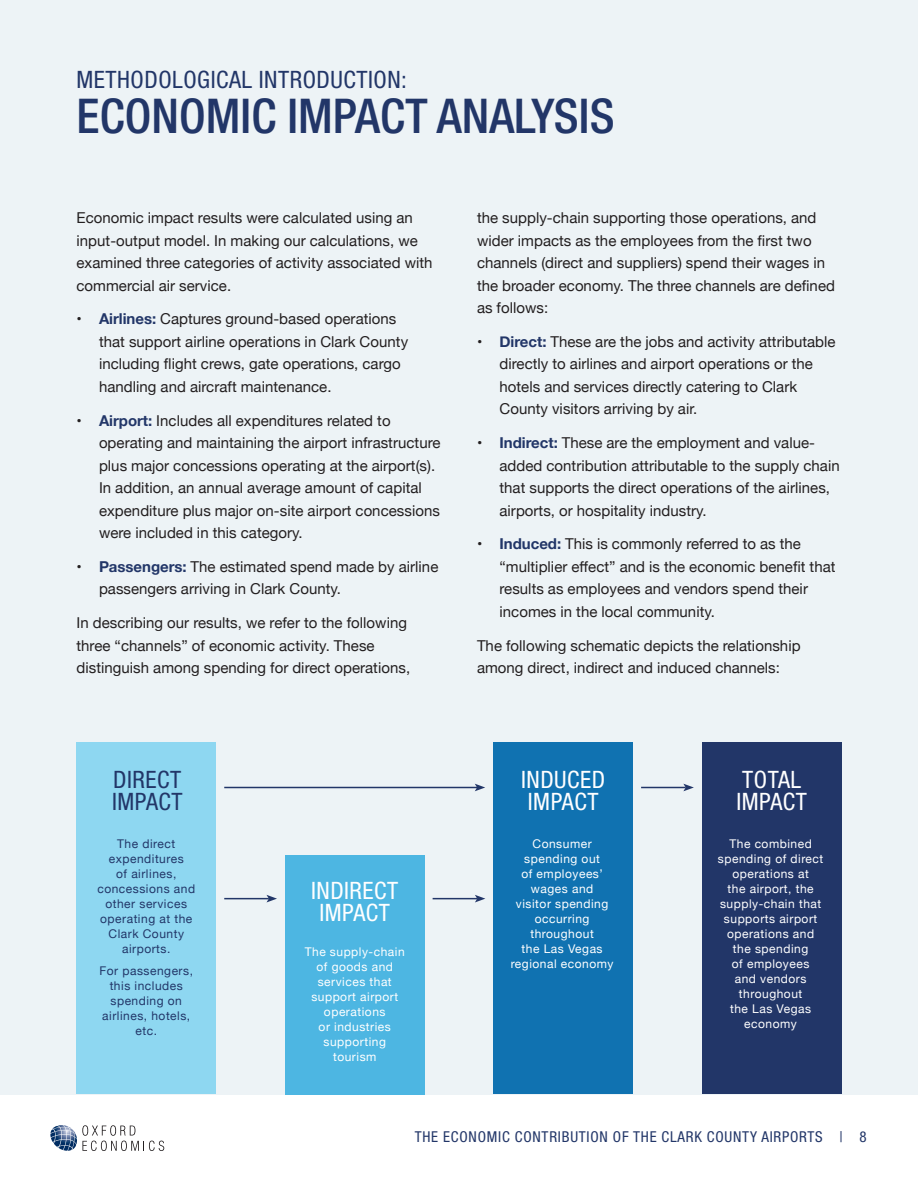
<style>
.page{position:relative;width:918px;height:1188px;background:#fff}
.page>*{position:absolute;margin:0;border:0;box-sizing:border-box;transform-origin:0 0}
.t1{font:500 condensed 48px "Helvetica Neue LT Std";color:#223668}
.Figure_Text{font:condensed 24px/22.5px "Helvetica Neue LT Std";letter-spacing:.02em;color:#223668}
.Figure_Text-2{font:condensed 24px/22.5px "Helvetica Neue LT Std";letter-spacing:.02em;color:#fff}
.Normal_no_Indent{font:15px/22.5px "Helvetica Neue";letter-spacing:.005em;color:#231f20}
.t2{font:condensed 15px "Helvetica Neue LT Std";letter-spacing:.05em;color:#223668}
.Figure_Text-3{font:12px/15px "Helvetica Neue";letter-spacing:.045em;color:#fff;text-align:center}
.Figure_Text-4{font:12px/15px "Helvetica Neue";letter-spacing:.045em;color:#223668;text-align:center}
.s1{font-weight:700;color:#223668}
</style>
<div class="page">
<svg style="left:50px;top:1125px;width:114px;height:26px"></svg>
<hr style="left:0;top:1094px;width:918px;height:1px;background:#223668">
<div style="left:0;top:0;width:918px;height:1094px;background:#edf3f6"></div>
<div style="left:76px;top:742px;width:140px;height:352px;background:#8ed7f1"></div>
<div style="left:285px;top:855px;width:139px;height:239px;background:#4db6e2"></div>
<div style="left:494px;top:742px;width:139px;height:352px;background:#1072b1"></div>
<div style="left:702px;top:742px;width:140px;height:352px;background:#223668"></div>
<hr style="left:224px;top:787px;width:253px;height:1px;background:#223668">
<svg style="left:475px;top:784px;width:10px;height:7px"></svg>
<hr style="left:224px;top:898px;width:45px;height:1px;background:#223668">
<svg style="left:267px;top:895px;width:10px;height:7px"></svg>
<hr style="left:433px;top:898px;width:44px;height:1px;background:#223668">
<svg style="left:475px;top:895px;width:10px;height:7px"></svg>
<hr style="left:641px;top:787px;width:45px;height:1px;background:#223668">
<svg style="left:683px;top:784px;width:11px;height:7px"></svg>
<p class="Figure_Text" style="left:76px;top:68px;width:332px">METHODOLOGICAL INTRODUCTION:</p>
<p class="t1" style="left:76px;top:88px;width:540px">ECONOMIC IMPACT ANALYSIS</p>
<p class="Normal_no_Indent" style="left:76px;top:207px;width:358px">Economic impact results were calculated using an input-output model. In making our calculations, we examined three categories of activity associated with commercial air service.</p>
<p class="Normal_no_Indent" style="left:99px;top:309px;width:311px;text-indent:-22px">• <span class="s1">Airlines:</span> Captures ground-based operations that support airline operations in Clark County including flight crews, gate operations, cargo handling and aircraft maintenance.</p>
<p class="Normal_no_Indent" style="left:99px;top:410px;width:343px;text-indent:-22px">• <span class="s1">Airport:</span> Includes all expenditures related to operating and maintaining the airport infrastructure plus major concessions operating at the airport(s).<br>In addition, an annual average amount of capital expenditure plus major on-site airport concessions were included in this category.</p>
<p class="Normal_no_Indent" style="left:99px;top:556px;width:341px;text-indent:-22px">• <span class="s1">Passengers:</span> The estimated spend made by airline passengers arriving in Clark County.</p>
<p class="Normal_no_Indent" style="left:76px;top:612px;width:335px">In describing our results, we refer to the following three “channels” of economic activity. These distinguish among spending for direct operations,</p>
<p class="Normal_no_Indent" style="left:477px;top:207px;width:360px">the supply-chain supporting those operations, and wider impacts as the employees from the first two channels (direct and suppliers) spend their wages in the broader economy. The three channels are defined as follows:</p>
<p class="Normal_no_Indent" style="left:500px;top:331px;width:338px;text-indent:-22px">• <span class="s1">Direct:</span> These are the jobs and activity attributable directly to airlines and airport operations or the hotels and services directly catering to Clark County visitors arriving by air.</p>
<p class="Normal_no_Indent" style="left:500px;top:432px;width:342px;text-indent:-22px">• <span class="s1">Indirect:</span> These are the employment and value&shy;added contribution attributable to the supply chain that supports the direct operations of the airlines, airports, or hospitality industry.</p>
<p class="Normal_no_Indent" style="left:500px;top:534px;width:338px;text-indent:-22px">• <span class="s1">Induced:</span> This is commonly referred to as the “multiplier effect” and is the economic benefit that results as employees and vendors spend their incomes in the local community.</p>
<p class="Normal_no_Indent" style="left:477px;top:635px;width:325px">The following schematic depicts the relationship among direct, indirect and induced channels:</p>
<p class="Figure_Text" style="left:112px;top:768px;width:72px">DIRECT<br>IMPACT</p>
<p class="Figure_Text-2" style="left:521px;top:768px;width:86px">INDUCED<br>IMPACT</p>
<p class="Figure_Text-2" style="left:736px;top:768px;width:72px">TOTAL<br>IMPACT</p>
<p class="Figure_Text-4" style="left:97px;top:836px;width:99px">The direct expenditures<br>of airlines, concessions and other services operating at the<br>Clark County airports.</p>
<p class="Figure_Text-4" style="left:100px;top:964px;width:95px">For passengers, this includes spending on airlines, hotels, etc.</p>
<p class="Figure_Text-2" style="left:311px;top:879px;width:89px;text-align:center">INDIRECT<br>IMPACT</p>
<p class="Figure_Text-3" style="left:305px;top:945px;width:102px">The supply-chain of goods and services that support airport operations<br>or industries supporting tourism</p>
<p class="Figure_Text-3" style="left:511px;top:836px;width:104px">Consumer spending out<br>of employees’ wages and<br>visitor spending occurring throughout<br>the Las Vegas regional economy</p>
<p class="Figure_Text-3" style="left:718px;top:836px;width:107px">The combined spending of direct operations at<br>the airport, the supply-chain that supports airport operations and the spending<br>of employees<br>and vendors throughout<br>the Las Vegas economy</p>
<p class="t2" style="left:415px;top:1128px;width:453px">THE ECONOMIC CONTRIBUTION OF THE CLARK COUNTY AIRPORTS | 8</p>
</div>
